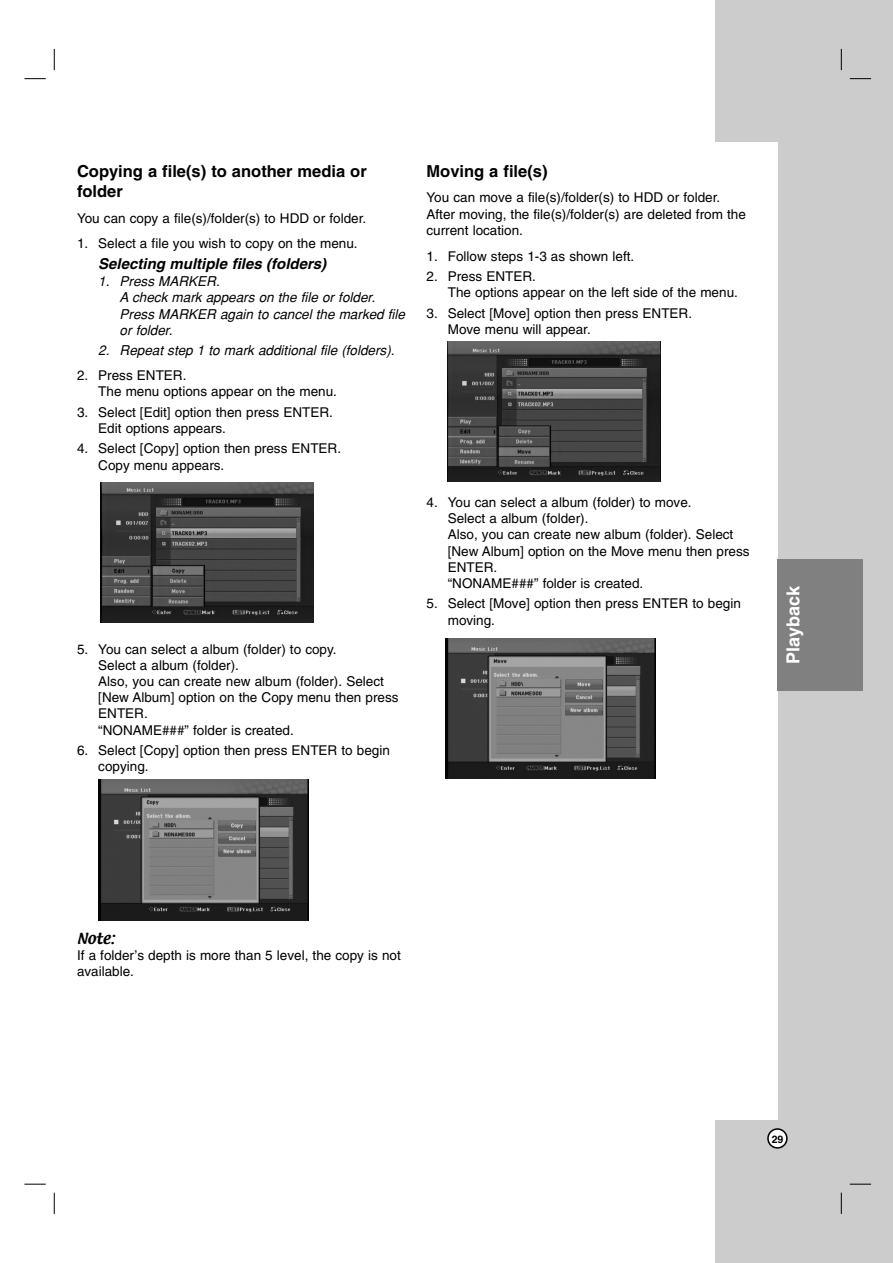
<style>
.page{position:relative;width:893px;height:1263px;background:#fff}
.page>*{position:absolute;margin:0;border:0;box-sizing:border-box;transform-origin:0 0}
.t1{font:700 18px "Helvetica";color:#fff}
.t2{font:700 16.5px/19.8px "Helvetica";color:#000}
.t3{font:italic 700 15px "Helvetica";color:#000}
.t4{font:13.5px/16.2px "Helvetica";color:#000}
.t5{font:italic 13.5px/16.2px "Helvetica";color:#000}
.t6{font:13.5px "Textile";color:#000}
.t7{font:700 10.5px "Helvetica";color:#000}
</style>
<div class="page">
<div style="left:715px;top:0;width:177px;height:1263px;background:#ccc"></div>
<div style="left:640px;top:142px;width:137px;height:978px;background:#fff"></div>
<svg style="left:767px;top:1128px;width:20px;height:21px"></svg>
<div style="left:777px;top:559px;width:85px;height:132px;background:#808080"></div>
<svg style="left:54px;top:49px;width:1px;height:21px"></svg>
<svg style="left:840px;top:49px;width:1px;height:21px"></svg>
<svg style="left:54px;top:1193px;width:1px;height:21px"></svg>
<svg style="left:840px;top:1193px;width:1px;height:21px"></svg>
<svg style="left:24px;top:78px;width:22px;height:1px"></svg>
<svg style="left:849px;top:78px;width:22px;height:1px"></svg>
<svg style="left:24px;top:1184px;width:22px;height:1px"></svg>
<svg style="left:849px;top:1184px;width:22px;height:1px"></svg>
<img style="left:101px;top:483px;width:212px;height:140px">
<img style="left:447px;top:342px;width:213px;height:140px">
<img style="left:98px;top:780px;width:211px;height:140px">
<img style="left:445px;top:638px;width:211px;height:141px">
<p class="t2" style="left:77px;top:163px;width:291px">Copying a file(s) to another media or folder</p>
<p class="t4" style="left:77px;top:212px;width:291px">You can copy a file(s)/folder(s) to HDD or folder.</p>
<p class="t4" style="left:77px;top:236px;width:282px">1. Select a file you wish to copy on the menu.</p>
<p class="t3" style="left:98px;top:259px;width:229px">Selecting multiple files (folders)</p>
<p class="t5" style="left:120px;top:275px;width:287px;text-indent:-21px">1. Press MARKER.<br>A check mark appears on the file or folder.<br>Press MARKER again to cancel the marked file or folder.</p>
<p class="t5" style="left:98px;top:344px;width:298px">2. Repeat step 1 to mark additional file (folders).</p>
<p class="t4" style="left:98px;top:369px;width:240px;text-indent:-21px">2. Press ENTER.<br>The menu options appear on the menu.</p>
<p class="t4" style="left:98px;top:405px;width:236px;text-indent:-21px">3. Select [Edit] option then press ENTER.<br>Edit options appears.</p>
<p class="t4" style="left:98px;top:442px;width:244px;text-indent:-21px">4. Select [Copy] option then press ENTER.<br>Copy menu appears.</p>
<p class="t4" style="left:98px;top:642px;width:302px;text-indent:-21px">5. You can select a album (folder) to copy.<br>Select a album (folder).<br>Also, you can create new album (folder). Select [New Album] option on the Copy menu then press<br>ENTER.<br>“NONAME###” folder is created.</p>
<p class="t4" style="left:98px;top:744px;width:293px;text-indent:-21px">6. Select [Copy] option then press ENTER to begin copying.</p>
<p class="t2" style="left:426px;top:163px;width:122px">Moving a file(s)</p>
<p class="t4" style="left:426px;top:191px;width:321px">You can move a file(s)/folder(s) to HDD or folder.<br>After moving, the file(s)/folder(s) are deleted from the current location.</p>
<p class="t4" style="left:426px;top:249px;width:209px">1. Follow steps 1-3 as shown left.</p>
<p class="t4" style="left:448px;top:270px;width:291px;text-indent:-21px">2. Press ENTER.<br>The options appear on the left side of the menu.</p>
<p class="t4" style="left:448px;top:306px;width:246px;text-indent:-21px">3. Select [Move] option then press ENTER.<br>Move menu will appear.</p>
<p class="t4" style="left:448px;top:495px;width:303px;text-indent:-21px">4. You can select a album (folder) to move.<br>Select a album (folder).<br>Also, you can create new album (folder). Select [New Album] option on the Move menu then press<br>ENTER.<br>“NONAME###” folder is created.</p>
<p class="t4" style="left:448px;top:597px;width:294px;text-indent:-21px">5. Select [Move] option then press ENTER to begin moving.</p>
<h1 class="t1" style="left:786px;top:664px;width:80px;rotate:-90deg">Playback</h1>
<p class="t6" style="left:77px;top:930px;width:39px">Note:</p>
<p class="t4" style="left:77px;top:949px;width:325px">If a folder’s depth is more than 5 level, the copy is not available.</p>
<p class="t7" style="left:771px;top:1135px;width:13px">29</p>
</div>
